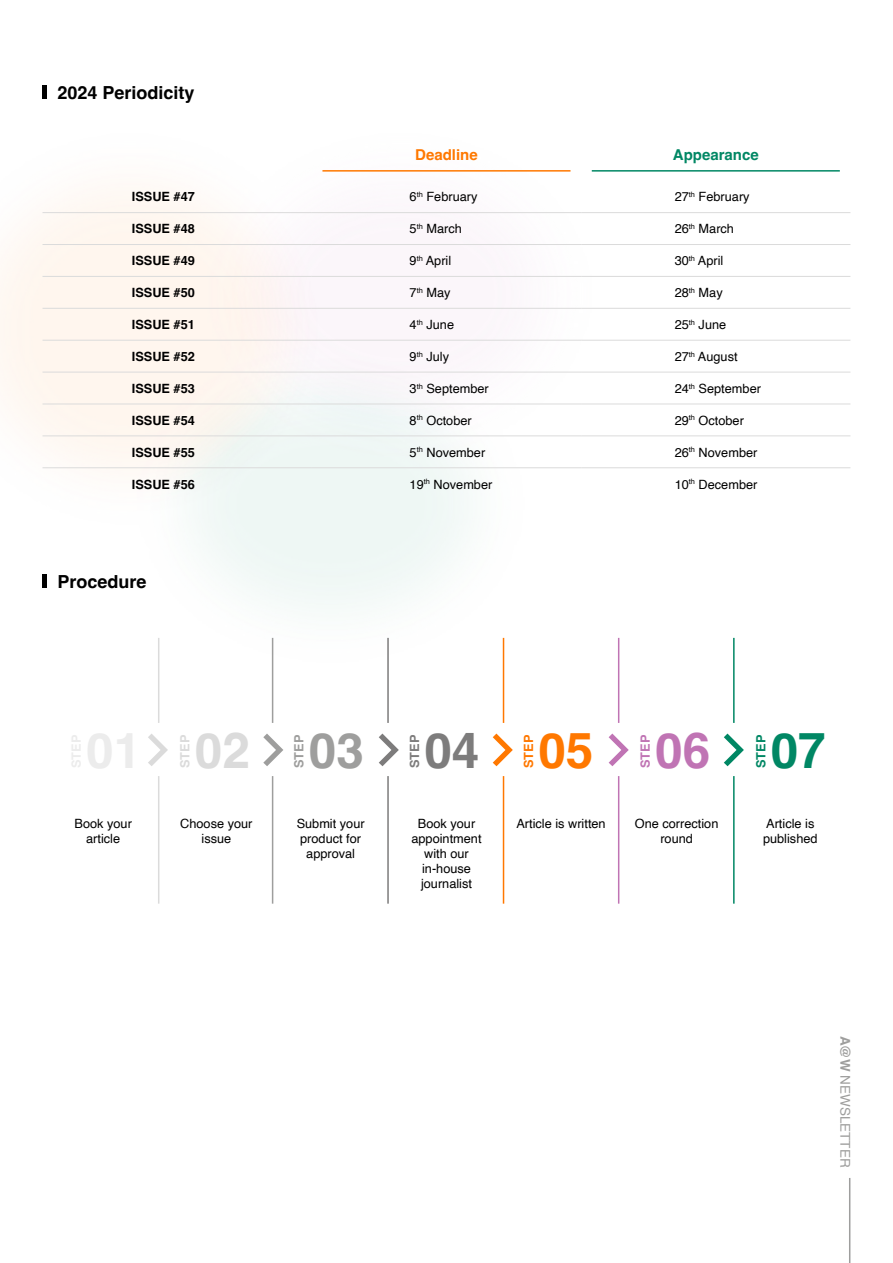
<style>
.page{position:relative;width:893px;height:1263px;background:#fff}
.page>*{position:absolute;margin:0;border:0;box-sizing:border-box;transform-origin:0 0}
.t1{font:700 49.5px "Helvetica";color:#dbdbdb}
.t2{font:700 49.5px "Helvetica";color:#9e9e9d}
.t3{font:700 49.5px "Helvetica";color:#7d7c7c}
.t4{font:700 49.5px "Helvetica";color:#ff7800}
.t5{font:700 49.5px "Helvetica";color:#c074b4}
.t6{font:700 49.5px "Helvetica";color:#008764}
.t7{font:700 18px "Helvetica";color:#000}
.t8{font:700 15px "Helvetica";color:#008764}
.t9{font:700 15px "Helvetica";color:#ff7800}
.t10{font:13.5px "Helvetica";color:#9e9e9d}
.t11{font:12.75px/15px "Helvetica";color:#000;text-align:center}
.t12{font:700 12.75px "Helvetica";color:#000}
.t13{font:700 12.75px "Helvetica";color:#dbdbdb}
.t14{font:700 12.75px "Helvetica";color:#9e9e9d}
.t15{font:700 12.75px "Helvetica";color:#7d7c7c}
.t16{font:700 12.75px "Helvetica";color:#ff7800}
.t17{font:700 12.75px "Helvetica";color:#c074b4}
.t18{font:700 12.75px "Helvetica";color:#008764}
.s1{font-weight:700}
</style>
<div class="page">
<img style="left:0;top:95px;width:630px;height:605px">
<hr style="left:849px;top:1178px;width:1px;height:85px;background:#9e9e9d">
<hr style="left:43px;top:212px;width:269px;height:1px;background:#dbdbdb">
<hr style="left:312px;top:212px;width:269px;height:1px;background:#dbdbdb">
<hr style="left:581px;top:212px;width:269px;height:1px;background:#dbdbdb">
<hr style="left:43px;top:244px;width:269px;height:1px;background:#dbdbdb">
<hr style="left:312px;top:244px;width:269px;height:1px;background:#dbdbdb">
<hr style="left:581px;top:244px;width:269px;height:1px;background:#dbdbdb">
<hr style="left:43px;top:276px;width:269px;height:1px;background:#dbdbdb">
<hr style="left:312px;top:276px;width:269px;height:1px;background:#dbdbdb">
<hr style="left:581px;top:276px;width:269px;height:1px;background:#dbdbdb">
<hr style="left:43px;top:308px;width:269px;height:1px;background:#dbdbdb">
<hr style="left:312px;top:308px;width:269px;height:1px;background:#dbdbdb">
<hr style="left:581px;top:308px;width:269px;height:1px;background:#dbdbdb">
<hr style="left:43px;top:340px;width:269px;height:1px;background:#dbdbdb">
<hr style="left:312px;top:340px;width:269px;height:1px;background:#dbdbdb">
<hr style="left:581px;top:340px;width:269px;height:1px;background:#dbdbdb">
<hr style="left:43px;top:372px;width:269px;height:1px;background:#dbdbdb">
<hr style="left:312px;top:372px;width:269px;height:1px;background:#dbdbdb">
<hr style="left:581px;top:372px;width:269px;height:1px;background:#dbdbdb">
<hr style="left:43px;top:404px;width:269px;height:1px;background:#dbdbdb">
<hr style="left:312px;top:404px;width:269px;height:1px;background:#dbdbdb">
<hr style="left:581px;top:404px;width:269px;height:1px;background:#dbdbdb">
<hr style="left:43px;top:436px;width:269px;height:1px;background:#dbdbdb">
<hr style="left:312px;top:436px;width:269px;height:1px;background:#dbdbdb">
<hr style="left:581px;top:436px;width:269px;height:1px;background:#dbdbdb">
<hr style="left:43px;top:467px;width:269px;height:1px;background:#dbdbdb">
<hr style="left:312px;top:467px;width:269px;height:1px;background:#dbdbdb">
<hr style="left:581px;top:467px;width:269px;height:1px;background:#dbdbdb">
<hr style="left:322px;top:170px;width:248px;height:2px;background:#ff7800">
<hr style="left:592px;top:170px;width:248px;height:2px;background:#008764">
<hr style="left:43px;top:85px;width:4px;height:14px;background:#000">
<hr style="left:43px;top:574px;width:4px;height:14px;background:#000">
<svg style="left:148px;top:734px;width:20px;height:32px"></svg>
<svg style="left:263px;top:734px;width:20px;height:32px"></svg>
<svg style="left:379px;top:733px;width:20px;height:33px"></svg>
<svg style="left:493px;top:733px;width:20px;height:33px"></svg>
<svg style="left:609px;top:733px;width:20px;height:33px"></svg>
<svg style="left:724px;top:733px;width:20px;height:33px"></svg>
<hr style="left:158px;top:638px;width:1px;height:85px;background:#dbdbdb">
<hr style="left:158px;top:776px;width:1px;height:128px;background:#dbdbdb">
<hr style="left:272px;top:638px;width:1px;height:85px;background:#9e9e9d">
<hr style="left:272px;top:776px;width:1px;height:128px;background:#9e9e9d">
<hr style="left:387px;top:638px;width:2px;height:85px;background:#7d7c7c">
<hr style="left:387px;top:776px;width:2px;height:128px;background:#7d7c7c">
<hr style="left:503px;top:638px;width:1px;height:85px;background:#ff7800">
<hr style="left:503px;top:776px;width:1px;height:128px;background:#ff7800">
<hr style="left:618px;top:638px;width:1px;height:85px;background:#c074b4">
<hr style="left:618px;top:776px;width:1px;height:128px;background:#c074b4">
<hr style="left:733px;top:638px;width:2px;height:85px;background:#008764">
<hr style="left:733px;top:776px;width:2px;height:128px;background:#008764">
<h2 class="t7" style="left:57px;top:81px;width:139px">2024 Periodicity</h2>
<p class="t9" style="left:415px;top:146px;width:64px">Deadline</p>
<p class="t8" style="left:673px;top:146px;width:87px">Appearance</p>
<p class="t12" style="left:132px;top:189px;width:65px">ISSUE #47</p>
<p class="t11" style="left:410px;top:190px;width:69px">6<sup>th</sup> February</p>
<p class="t11" style="left:675px;top:190px;width:76px">27<sup>th</sup> February</p>
<p class="t12" style="left:132px;top:221px;width:65px">ISSUE #48</p>
<p class="t11" style="left:410px;top:222px;width:54px">5<sup>th</sup> March</p>
<p class="t11" style="left:675px;top:222px;width:61px">26<sup>th</sup> March</p>
<p class="t12" style="left:132px;top:253px;width:65px">ISSUE #49</p>
<p class="t11" style="left:410px;top:254px;width:43px">9<sup>th</sup> April</p>
<p class="t11" style="left:675px;top:254px;width:50px">30<sup>th</sup> April</p>
<p class="t12" style="left:132px;top:285px;width:65px">ISSUE #50</p>
<p class="t11" style="left:410px;top:286px;width:42px">7<sup>th</sup> May</p>
<p class="t11" style="left:675px;top:286px;width:50px">28<sup>th</sup> May</p>
<p class="t12" style="left:132px;top:317px;width:65px">ISSUE #51</p>
<p class="t11" style="left:410px;top:317px;width:46px">4<sup>th</sup> June</p>
<p class="t11" style="left:675px;top:317px;width:53px">25<sup>th</sup> June</p>
<p class="t12" style="left:132px;top:349px;width:65px">ISSUE #52</p>
<p class="t11" style="left:410px;top:349px;width:41px">9<sup>th</sup> July</p>
<p class="t11" style="left:675px;top:349px;width:64px">27<sup>th</sup> August</p>
<p class="t12" style="left:132px;top:381px;width:65px">ISSUE #53</p>
<p class="t11" style="left:410px;top:381px;width:81px">3<sup>th</sup> September</p>
<p class="t11" style="left:675px;top:381px;width:88px">24<sup>th</sup> September</p>
<p class="t12" style="left:132px;top:412px;width:65px">ISSUE #54</p>
<p class="t11" style="left:410px;top:413px;width:64px">8<sup>th</sup> October</p>
<p class="t11" style="left:675px;top:413px;width:71px">29<sup>th</sup> October</p>
<p class="t12" style="left:132px;top:444px;width:65px">ISSUE #55</p>
<p class="t11" style="left:410px;top:445px;width:77px">5<sup>th</sup> November</p>
<p class="t11" style="left:675px;top:445px;width:84px">26<sup>th</sup> November</p>
<p class="t12" style="left:132px;top:476px;width:65px">ISSUE #56</p>
<p class="t11" style="left:410px;top:477px;width:84px">19<sup>th</sup> November</p>
<p class="t11" style="left:675px;top:477px;width:84px">10<sup>th</sup> December</p>
<h2 class="t7" style="left:57px;top:570px;width:91px">Procedure</h2>
<p class="t13" style="left:177px;top:768px;width:35px;rotate:-90deg">STEP</p>
<h1 class="t1" style="left:195px;top:720px;width:57px">02</h1>
<p class="t14" style="left:291px;top:768px;width:35px;rotate:-90deg">STEP</p>
<h1 class="t2" style="left:309px;top:720px;width:57px">03</h1>
<p class="t15" style="left:407px;top:768px;width:35px;rotate:-90deg">STEP</p>
<h1 class="t3" style="left:424px;top:720px;width:57px">04</h1>
<p class="t16" style="left:521px;top:768px;width:35px;rotate:-90deg">STEP</p>
<h1 class="t4" style="left:538px;top:720px;width:57px">05</h1>
<p class="t17" style="left:638px;top:768px;width:35px;rotate:-90deg">STEP</p>
<h1 class="t5" style="left:655px;top:720px;width:57px">06</h1>
<p class="t18" style="left:753px;top:768px;width:35px;rotate:-90deg">STEP</p>
<h1 class="t6" style="left:771px;top:720px;width:57px">07</h1>
<p class="t11" style="left:75px;top:816px;width:59px">Book your article</p>
<p class="t11" style="left:180px;top:816px;width:74px">Choose your issue</p>
<p class="t11" style="left:297px;top:817px;width:70px">Submit your product for approval</p>
<p class="t11" style="left:516px;top:816px;width:91px">Article is written</p>
<p class="t11" style="left:635px;top:816px;width:85px">One correction round</p>
<p class="t11" style="left:763px;top:816px;width:56px;text-align:left">Article is published</p>
<p class="t11" style="left:411px;top:816px;width:72px">Book your appointment with our in-house journalist</p>
<p class="t10" style="left:855px;top:1036px;width:133px;rotate:90deg"><span class="s1">A@W</span> NEWSLETTER</p>
</div>
